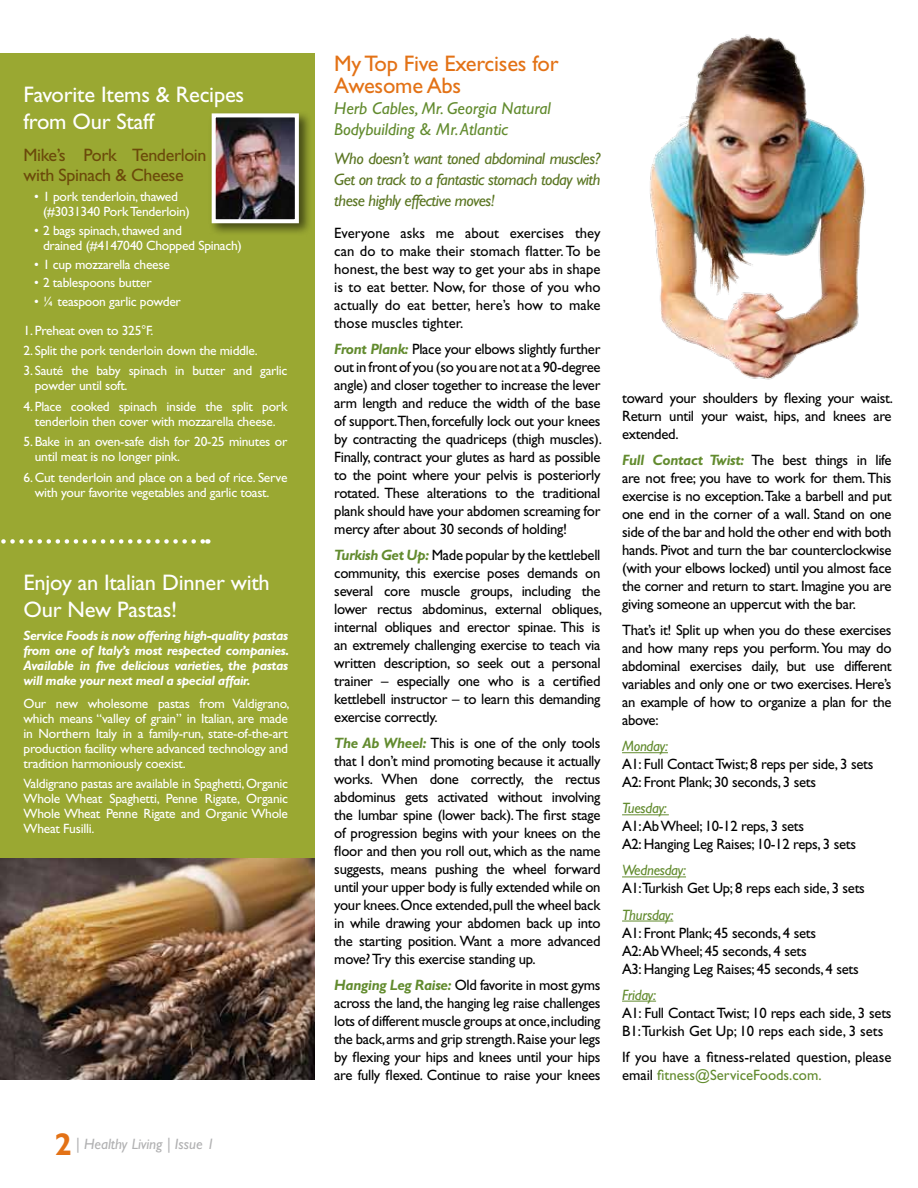
<style>
.page{position:relative;width:918px;height:1188px;background:#fff}
.page>*{position:absolute;margin:0;border:0;box-sizing:border-box;transform-origin:0 0}
.t1{font:22.5px/27px "Gill Sans";letter-spacing:-.01em;color:#fff}
.t2{font:22.5px/22.5px "Gill Sans";letter-spacing:-.01em;color:#e37216}
.t3{font:18px/19.5px "Gill Sans";letter-spacing:-.02em;color:#6b4a0a}
.t4{font:italic 17.25px/20.7px "Gill Sans";color:#628b2e}
.t5{font:italic 16.5px/21px "Gill Sans";letter-spacing:-.03em;color:#5b7623;text-align:justify}
.t6{font:15px/18px "Gill Sans";letter-spacing:-.02em;color:#000;text-align:justify}
.t7{font:15px/18px "Gill Sans";color:#000}
.t8{font:italic 15px "Gill Sans";letter-spacing:-.02em;color:#628b2e}
.t9{font:italic 15px "Gill Sans";color:#b1b1b2}
.t10{font:13.5px/15px "Gill Sans";letter-spacing:-.02em;color:#fff}
.t11{font:italic 700 13.5px/15px "Gill Sans";letter-spacing:-.03em;color:#fff;text-align:justify}
.s1{font-weight:700;font-style:normal;font-size:31.65px;color:#e37216}
.s2{font-weight:700;font-style:italic;color:#628b2e}
.s3{color:#628b2e}
</style>
<div class="page">
<div style="left:0;top:54px;width:314px;height:1026px;background:#9aa832"></div>
<hr style="left:622px;top:752px;width:46px;height:1px;background:#628b2e">
<hr style="left:622px;top:814px;width:47px;height:1px;background:#628b2e">
<hr style="left:622px;top:877px;width:64px;height:1px;background:#628b2e">
<hr style="left:622px;top:921px;width:51px;height:1px;background:#628b2e">
<hr style="left:622px;top:1001px;width:34px;height:1px;background:#628b2e">
<img style="left:650px;top:34px;width:216px;height:346px">
<img style="left:0;top:858px;width:314px;height:222px">
<svg style="left:1px;top:539px;width:207px;height:5px"></svg>
<div style="left:209px;top:110px;width:103px;height:127px;background:#000;opacity:.55"></div>
<img style="left:217px;top:118px;width:77px;height:100px">
<div style="left:212px;top:113px;width:87px;height:110px;border:4px solid #fff"></div>
<h1 class="t1" style="left:24px;top:81px;width:222px">Favorite Items &amp; Recipes from Our Staff</h1>
<p class="t3" style="left:24px;top:145px;width:185px">Mike’s Pork Tenderloin with Spinach &amp; Cheese</p>
<p class="t10" style="left:43px;top:189px;width:148px;text-indent:-9px">• 1 pork tenderloin, thawed (#3031340 Pork Tenderloin)</p>
<p class="t10" style="left:43px;top:223px;width:200px;text-indent:-9px">• 2 bags spinach, thawed and<br>drained (#4147040 Chopped Spinach)</p>
<p class="t10" style="left:34px;top:257px;width:137px">• 1 cup mozzarella cheese</p>
<p class="t10" style="left:34px;top:275px;width:119px">• 2 tablespoons butter</p>
<p class="t10" style="left:34px;top:294px;width:148px">• ¼ teaspoon garlic powder</p>
<p class="t10" style="left:24px;top:323px;width:131px">1. Preheat oven to 325°F.</p>
<p class="t10" style="left:24px;top:343px;width:236px">2. Split the pork tenderloin down the middle.</p>
<p class="t10" style="left:35px;top:363px;width:254px;text-indent:-11px">3. Sauté the baby spinach in butter and garlic powder until soft.</p>
<p class="t10" style="left:24px;top:399px;width:265px;text-align:center">4. Place cooked spinach inside the split pork tenderloin then cover with mozzarella cheese.</p>
<p class="t10" style="left:35px;top:434px;width:254px;text-indent:-11px">5. Bake in an oven-safe dish for 20-25 minutes or until meat is no longer pink.</p>
<p class="t10" style="left:24px;top:470px;width:265px;text-align:center">6. Cut tenderloin and place on a bed of rice. Serve with your favorite vegetables and garlic toast.</p>
<h1 class="t1" style="left:24px;top:569px;width:248px">Enjoy an Italian Dinner with<br>Our New Pastas!</h1>
<p class="t11" style="left:24px;top:628px;width:267px">Service Foods is now offering high-quality pastas from one of Italy’s most respected companies.<br>Available in five delicious varieties, the pastas will make your next meal a special affair.</p>
<p class="t10" style="left:24px;top:696px;width:267px;text-align:justify">Our new wholesome pastas from Valdigrano, which means “valley of grain” in Italian, are made in Northern Italy in a family-run, state-of-the-art production facility where advanced technology and tradition harmoniously coexist.</p>
<p class="t10" style="left:24px;top:776px;width:266px;text-align:justify">Valdigrano pastas are available in Spaghetti, Organic Whole Wheat Spaghetti, Penne Rigate, Organic Whole Wheat Penne Rigate and Organic Whole Wheat Fusilli.</p>
<p class="t9" style="left:54px;top:1135px;width:162px"><span class="s1">2</span> | Healthy Living | Issue 1</p>
<h1 class="t2" style="left:334px;top:52px;width:226px">My Top Five Exercises for<br>Awesome Abs</h1>
<p class="t4" style="left:334px;top:98px;width:218px">Herb Cables, Mr. Georgia Natural<br>Bodybuilding &amp; Mr. Atlantic</p>
<p class="t5" style="left:334px;top:148px;width:268px">Who doesn’t want toned abdominal muscles?<br>Get on track to a fantastic stomach today with these highly effective moves!</p>
<p class="t6" style="left:334px;top:224px;width:268px">Everyone asks me about exercises they can do to make their stomach flatter. To be honest, the best way to get your abs in shape is to eat better. Now, for those of you who actually do eat better, here’s how to make those muscles tighter.</p>
<p class="t6" style="left:334px;top:340px;width:269px"><span class="s2">Front Plank:</span> Place your elbows slightly further out in front of you (so you are not at a 90-degree angle) and closer together to increase the lever arm length and reduce the width of the base of support.Then, forcefully lock out your knees by contracting the quadriceps (thigh muscles).<br>Finally, contract your glutes as hard as possible to the point where your pelvis is posteriorly rotated. These alterations to the traditional plank should have your abdomen screaming for mercy after about 30 seconds of holding!</p>
<p class="t6" style="left:334px;top:546px;width:269px"><span class="s2">Turkish Get Up:</span> Made popular by the kettlebell community, this exercise poses demands on several core muscle groups, including the lower rectus abdominus, external obliques, internal obliques and erector spinae. This is an extremely challenging exercise to teach via written description, so seek out a personal trainer – especially one who is a certified kettlebell instructor – to learn this demanding exercise correctly.</p>
<p class="t6" style="left:334px;top:734px;width:268px"><span class="s2">The Ab Wheel:</span> This is one of the only tools that I don’t mind promoting because it actually works. When done correctly, the rectus abdominus gets activated without involving the lumbar spine (lower back). The first stage of progression begins with your knees on the floor and then you roll out, which as the name suggests, means pushing the wheel forward until your upper body is fully extended while on your knees. Once extended, pull the wheel back in while drawing your abdomen back up into the starting position. Want a more advanced move? Try this exercise standing up.</p>
<p class="t6" style="left:334px;top:976px;width:268px"><span class="s2">Hanging Leg Raise:</span> Old favorite in most gyms across the land, the hanging leg raise challenges lots of different muscle groups at once, including the back, arms and grip strength. Raise your legs by flexing your hips and knees until your hips are fully flexed. Continue to raise your knees</p>
<p class="t6" style="left:622px;top:389px;width:272px">toward your shoulders by flexing your waist.<br>Return until your waist, hips, and knees are extended.</p>
<p class="t6" style="left:622px;top:451px;width:271px"><span class="s2">Full Contact Twist:</span> The best things in life are not free; you have to work for them. This exercise is no exception.Take a barbell and put one end in the corner of a wall. Stand on one side of the bar and hold the other end with both hands. Pivot and turn the bar counterclockwise (with your elbows locked) until you almost face the corner and return to start. Imagine you are giving someone an uppercut with the bar.</p>
<p class="t6" style="left:622px;top:621px;width:271px">That’s it! Split up when you do these exercises and how many reps you perform. You may do abdominal exercises daily, but use different variables and only one or two exercises. Here’s an example of how to organize a plan for the above:</p>
<p class="t8" style="left:622px;top:738px;width:47px">Monday:</p>
<p class="t6" style="left:622px;top:755px;width:253px">A1: Full Contact Twist; 8 reps per side, 3 sets<br>A2: Front Plank; 30 seconds, 3 sets</p>
<p class="t8" style="left:622px;top:800px;width:46px">Tuesday:</p>
<p class="t6" style="left:622px;top:817px;width:236px">A1:Ab Wheel; 10-12 reps, 3 sets<br>A2: Hanging Leg Raises; 10-12 reps, 3 sets</p>
<p class="t8" style="left:622px;top:862px;width:65px">Wednesday:</p>
<p class="t6" style="left:622px;top:879px;width:244px">A1:Turkish Get Up; 8 reps each side, 3 sets</p>
<p class="t8" style="left:622px;top:906px;width:53px">Thursday:</p>
<p class="t6" style="left:622px;top:924px;width:238px;text-align:left">A1: Front Plank; 45 seconds, 4 sets<br>A2:Ab Wheel; 45 seconds, 4 sets<br>A3: Hanging Leg Raises; 45 seconds, 4 sets</p>
<p class="t8" style="left:622px;top:986px;width:36px">Friday:</p>
<p class="t6" style="left:622px;top:1004px;width:271px">A1: Full Contact Twist; 10 reps each side, 3 sets<br>B1:Turkish Get Up; 10 reps each side, 3 sets</p>
<p class="t7" style="left:622px;top:1048px;width:271px">If you have a fitness-related question, please email <span class="s3">fitness@ServiceFoods.com.</span></p>
</div>
